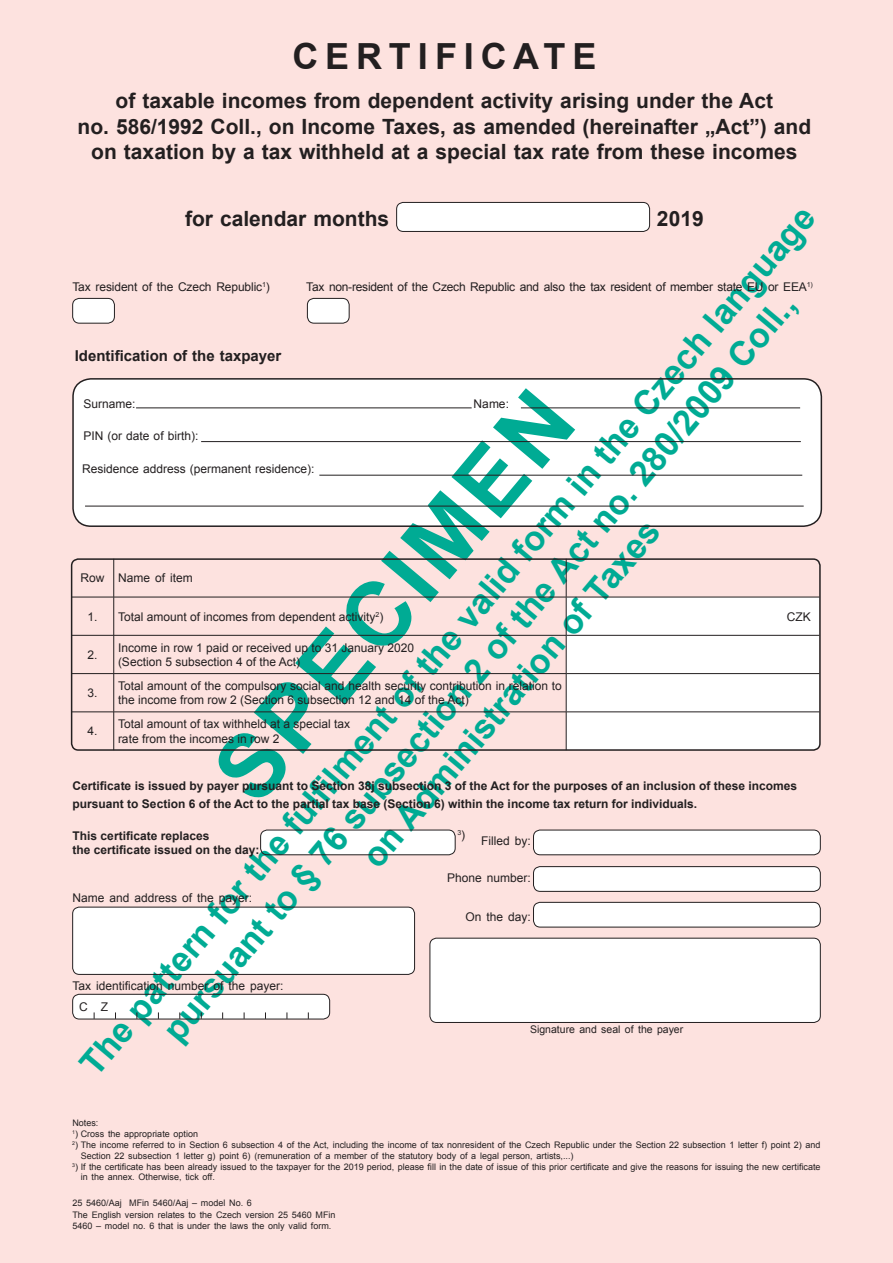
<style>
.page{position:relative;width:893px;height:1263px;background:#fde2df}
.page>*{position:absolute;margin:0;border:0;box-sizing:border-box;transform-origin:0 0}
.t1{font:700 90px "Arial";color:#00ab94}
.t2{font:700 36px "Arial";letter-spacing:.19em;color:#231f20}
.t3{font:700 34.5px/41.4px "Arial";color:#00ab94;text-align:center}
.t4{font:700 21px/25.2px "Arial";color:#231f20;text-align:center}
.t5{font:700 15px "Arial";color:#231f20}
.t6{font:12px/14.4px "Arial";color:#231f20}
.t7{font:700 12px/13.5px "Arial";color:#231f20}
.t8{font:12px "Arial";letter-spacing:-.02em;color:#231f20}
.t9{font:10.5px "Arial";color:#231f20}
.t10{font:9px/10.8px "Arial";color:#231f20}
.t11{font:7.05px "Arial";color:#231f20}
.s1{font-size:12px}
</style>
<div class="page">
<div style="left:261px;top:830px;width:194px;height:25px;background:#fff;border-radius:6px"></div>
<div style="left:567px;top:598px;width:251px;height:150px;background:#fff"></div>
<div style="left:397px;top:202px;width:253px;height:29px;background:#fff;border-radius:7px"></div>
<div style="left:396px;top:202px;width:254px;height:30px;border:1px solid #231f20;border-radius:7px"></div>
<div style="left:73px;top:379px;width:748px;height:147px;background:#fff;border-radius:18px"></div>
<div style="left:73px;top:907px;width:342px;height:67px;background:#fff;border-radius:7px"></div>
<div style="left:430px;top:938px;width:390px;height:84px;background:#fff;border-radius:7px"></div>
<div style="left:430px;top:938px;width:391px;height:85px;border:1px solid #231f20;border-radius:7px"></div>
<div style="left:533px;top:902px;width:287px;height:25px;background:#fff;border-radius:7px"></div>
<div style="left:533px;top:902px;width:288px;height:25px;border:1px solid #231f20;border-radius:7px"></div>
<div style="left:533px;top:867px;width:287px;height:24px;background:#fff;border-radius:7px"></div>
<div style="left:533px;top:866px;width:288px;height:26px;border:1px solid #231f20;border-radius:7px"></div>
<div style="left:533px;top:830px;width:287px;height:25px;background:#fff;border-radius:7px"></div>
<div style="left:533px;top:830px;width:288px;height:25px;border:1px solid #231f20;border-radius:7px"></div>
<div style="left:73px;top:994px;width:257px;height:25px;background:#fff;border-radius:7px"></div>
<div style="left:72px;top:378px;width:750px;height:149px;border:2px solid #231f20;border-radius:18px"></div>
<hr style="left:136px;top:407px;width:336px;height:1px;background:#231f20">
<hr style="left:201px;top:441px;width:600px;height:1px;background:#231f20">
<hr style="left:319px;top:475px;width:483px;height:1px;background:#231f20">
<hr style="left:85px;top:506px;width:719px;height:1px;background:#231f20">
<div style="left:71px;top:558px;width:750px;height:193px;border:2px solid #231f20;border-radius:7px"></div>
<div style="left:72px;top:907px;width:343px;height:68px;border:1px solid #231f20;border-radius:7px"></div>
<div style="left:72px;top:994px;width:258px;height:25px;border:1px solid #231f20;border-radius:7px"></div>
<div style="left:73px;top:298px;width:41px;height:25px;background:#fff;border-radius:7px"></div>
<div style="left:72px;top:298px;width:43px;height:26px;border:1px solid #231f20;border-radius:7px"></div>
<div style="left:307px;top:298px;width:42px;height:25px;background:#fff;border-radius:7px"></div>
<div style="left:307px;top:298px;width:43px;height:26px;border:1px solid #231f20;border-radius:7px"></div>
<hr style="left:521px;top:407px;width:279px;height:1px;background:#231f20">
<hr style="left:113px;top:559px;width:1px;height:38px;background:#231f20">
<hr style="left:566px;top:559px;width:1px;height:38px;background:#231f20">
<hr style="left:71px;top:597px;width:495px;height:1px;background:#231f20">
<hr style="left:113px;top:597px;width:1px;height:38px;background:#231f20">
<hr style="left:566px;top:597px;width:253px;height:1px;background:#231f20">
<hr style="left:566px;top:597px;width:1px;height:38px;background:#231f20">
<hr style="left:71px;top:635px;width:495px;height:1px;background:#231f20">
<hr style="left:113px;top:635px;width:1px;height:38px;background:#231f20">
<hr style="left:566px;top:635px;width:253px;height:1px;background:#231f20">
<hr style="left:566px;top:635px;width:1px;height:38px;background:#231f20">
<hr style="left:71px;top:673px;width:495px;height:1px;background:#231f20">
<hr style="left:113px;top:674px;width:1px;height:38px;background:#231f20">
<hr style="left:566px;top:673px;width:253px;height:1px;background:#231f20">
<hr style="left:566px;top:674px;width:1px;height:38px;background:#231f20">
<hr style="left:71px;top:712px;width:495px;height:1px;background:#231f20">
<hr style="left:113px;top:712px;width:1px;height:38px;background:#231f20">
<hr style="left:566px;top:712px;width:253px;height:1px;background:#231f20">
<hr style="left:566px;top:712px;width:1px;height:38px;background:#231f20">
<div style="left:260px;top:830px;width:196px;height:25px;border:1px solid #231f20;border-radius:7px"></div>
<h2 class="t2" style="left:292px;top:36px;width:305px">CERTIFICATE</h2>
<h3 class="t4" style="left:77px;top:88px;width:735px">of taxable incomes from dependent activity arising under the Act<br>no. 586/1992 Coll., on Income Taxes, as amended (hereinafter „Act”) and on taxation by a tax withheld at a special tax rate from these incomes</h3>
<h3 class="t3" style="left:71px;top:1057px;width:1123px;rotate:-50deg">The pattern for the fulfi lment of the valid form in the Czech language pursuant to § 76 subsection 2 of the Act no. 280/2009 Coll.,<br>on Administration of Taxes</h3>
<h3 class="t4" style="left:185px;top:206px;width:206px">for calendar months</h3>
<h3 class="t4" style="left:657px;top:206px;width:48px">2019</h3>
<h3 class="t6" style="left:72px;top:279px;width:199px">Tax resident of the Czech Republic<sup>1</sup>)</h3>
<h3 class="t8" style="left:306px;top:280px;width:508px">Tax non-resident of the Czech Republic and also the tax resident of member state EU or EEA<sup>1)</sup></h3>
<h3 class="t5" style="left:75px;top:348px;width:208px">Identification of the taxpayer</h3>
<h1 class="t1" style="left:195px;top:756px;width:503px;rotate:-50deg">SPECIMEN</h1>
<h3 class="t6" style="left:84px;top:397px;width:54px">Surname:</h3>
<h3 class="t6" style="left:474px;top:397px;width:37px">Name:</h3>
<h3 class="t6" style="left:84px;top:429px;width:116px">PIN (or date of birth):</h3>
<h3 class="t6" style="left:82px;top:461px;width:234px">Residence address (permanent residence):</h3>
<h3 class="t6" style="left:81px;top:571px;width:114px">Row Name of item</h3>
<h3 class="t6" style="left:87px;top:609px;width:297px">1. Total amount of incomes from dependent activity<sup>2</sup>)</h3>
<h3 class="t6" style="left:787px;top:609px;width:25px">CZK</h3>
<h3 class="t6" style="left:87px;top:647px;width:12px">2.</h3>
<h3 class="t6" style="left:118px;top:640px;width:298px">Income in row 1 paid or received up to 31 January 2020 (Section 5 subsection 4 of the Act)</h3>
<h3 class="t6" style="left:87px;top:686px;width:12px">3.</h3>
<h3 class="t6" style="left:118px;top:678px;width:445px">Total amount of the compulsory social and health security contribution in relation to the income from row 2 (Section 6 subsection 12 and 14 of the Act)</h3>
<h3 class="t6" style="left:87px;top:724px;width:12px">4.</h3>
<h3 class="t6" style="left:118px;top:717px;width:234px">Total amount of tax withheld at a special tax rate from the incomes in row 2</h3>
<p class="t7" style="left:73px;top:777px;width:726px;line-height:18px">Certificate is issued by payer pursuant to Section 38j subsection 3 of the Act for the purposes of an inclusion of these incomes pursuant to Section 6 of the Act to the partial tax base (Section 6) within the income tax return for individuals.</p>
<h3 class="t7" style="left:73px;top:829px;width:188px">This certificate replaces<br>the certificate issued on the day:</h3>
<p class="t11" style="left:457px;top:828px;width:9px">3<span class="s1">)</span></p>
<h3 class="t6" style="left:481px;top:833px;width:51px">Filled by:</h3>
<h3 class="t6" style="left:447px;top:870px;width:85px">Phone number:</h3>
<h3 class="t6" style="left:72px;top:891px;width:181px">Name and address of the payer:</h3>
<h3 class="t6" style="left:465px;top:910px;width:67px">On the day:</h3>
<h3 class="t6" style="left:72px;top:978px;width:213px">Tax identification number of the payer:</h3>
<h3 class="t6" style="left:79px;top:1000px;width:31px">C Z</h3>
<p class="t9" style="left:530px;top:1023px;width:155px">Signature and seal of the payer</p>
<p class="t10" style="left:72px;top:1118px;width:28px">Notes:</p>
<p class="t10" style="left:72px;top:1129px;width:127px"><sup>1</sup>) Cross the appropriate option</p>
<p class="t10" style="left:81px;top:1139px;width:741px;text-indent:-9px"><sup>2</sup>) The income referred to in Section 6 subsection 4 of the Act, including the income of tax nonresident of the Czech Republic under the Section 22 subsection 1 letter f) point 2) and<br>Section 22 subsection 1 letter g) point 6) (remuneration of a member of the statutory body of a legal person, artists,...)</p>
<p class="t10" style="left:81px;top:1161px;width:741px;text-indent:-9px"><sup>3</sup>) If the certificate has been already issued to the taxpayer for the 2019 period, please fill in the date of issue of this prior certificate and give the reasons for issuing the new certificate in the annex. Otherwise, tick off.</p>
<p class="t10" style="left:72px;top:1196px;width:265px;line-height:12.1px">25 5460/Aaj MFin 5460/Aaj – model No. 6<br>The English version relates to the Czech version 25 5460 MFin</p>
<p class="t10" style="left:72px;top:1220px;width:260px">5460 – model no. 6 that is under the laws the only valid form.</p>
</div>
